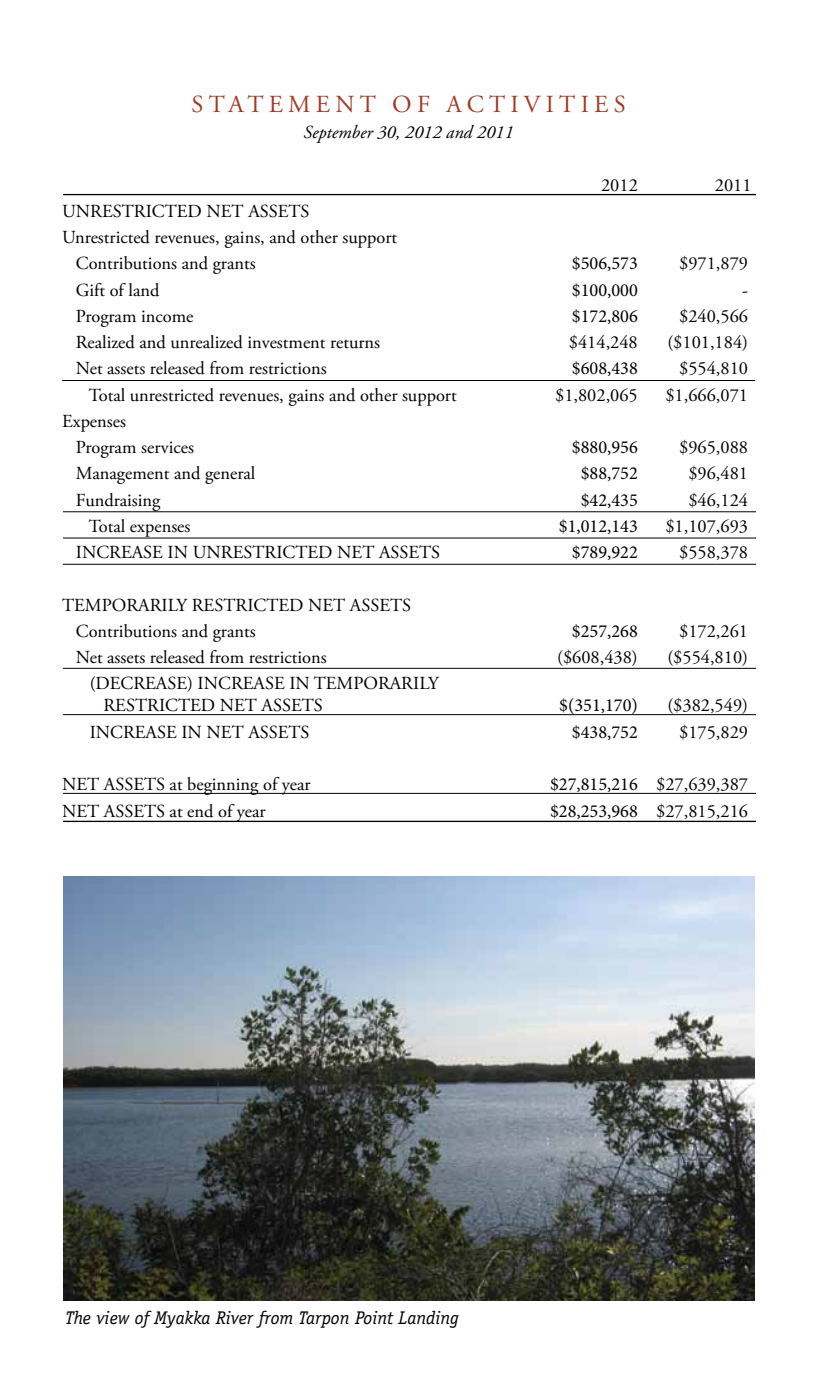
<style>
.page{position:relative;width:819px;height:1386px;background:#fff}
.page>*{position:absolute;margin:0;border:0;box-sizing:border-box;transform-origin:0 0}
.t1{font:24.5px "Adobe Garamond Pro";letter-spacing:.215em;color:#a13926}
.t2{font:18.38px/26.2px "Adobe Garamond Pro";color:#000}
.t3{font:18.38px "Minion Pro";color:#000}
.t4{font:italic 18.38px "Officina Serif";color:#000}
.t5{font:italic 18.38px "Adobe Garamond Pro";color:#000}
.s1{font-family:"Adobe Garamond Pro"}
</style>
<div class="page">
<hr style="left:62px;top:380px;width:693px;height:1px;background:#000">
<hr style="left:63px;top:511px;width:693px;height:1px;background:#000">
<hr style="left:63px;top:538px;width:693px;height:1px;background:#000">
<hr style="left:63px;top:564px;width:693px;height:1px;background:#000">
<hr style="left:63px;top:668px;width:693px;height:1px;background:#000">
<hr style="left:63px;top:714px;width:693px;height:1px;background:#000">
<hr style="left:63px;top:793px;width:693px;height:1px;background:#000">
<hr style="left:63px;top:821px;width:693px;height:1px;background:#000">
<hr style="left:63px;top:194px;width:693px;height:1px;background:#000">
<img style="left:63px;top:877px;width:692px;height:423px">
<h1 class="t1" style="left:192px;top:90px;width:334px">statem ent of ac tivi</h1>
<h1 class="t1" style="left:559px;top:90px;width:68px">ties</h1>
<p class="t5" style="left:304px;top:121px;width:212px">September 30, 2012 and 2011</p>
<p class="t2" style="left:601px;top:172px;width:38px">2012</p>
<p class="t2" style="left:715px;top:172px;width:38px">2011</p>
<p class="t2" style="left:62px;top:199px;width:116px">UNRESTRICTED</p>
<p class="t2" style="left:207px;top:199px;width:14px">NET</p>
<p class="t2" style="left:248px;top:199px;width:19px">ASSETS</p>
<p class="t2" style="left:62px;top:225px;width:337px">Unrestricted revenues, gains, and other support</p>
<p class="t2" style="left:76px;top:251px;width:181px">Contributions and grants</p>
<p class="t3" style="left:572px;top:251px;width:67px">$506,573</p>
<p class="t2" style="left:679px;top:251px;width:70px">$971,879</p>
<p class="t2" style="left:76px;top:277px;width:85px">Gift of land</p>
<p class="t3" style="left:572px;top:277px;width:67px">$100,000</p>
<p class="t2" style="left:742px;top:277px;width:7px">-</p>
<p class="t2" style="left:76px;top:304px;width:119px">Program income</p>
<p class="t3" style="left:572px;top:304px;width:67px">$172,806</p>
<p class="t2" style="left:679px;top:304px;width:70px">$240,566</p>
<p class="t2" style="left:76px;top:330px;width:306px">Realized and unrealized investment returns</p>
<p class="t2" style="left:569px;top:330px;width:70px">$414,248</p>
<p class="t2" style="left:667px;top:330px;width:82px">($101,184)</p>
<p class="t2" style="left:76px;top:356px;width:252px">Net assets released from restrictions</p>
<p class="t3" style="left:572px;top:356px;width:67px">$608,438</p>
<p class="t2" style="left:679px;top:356px;width:70px">$554,810</p>
<p class="t2" style="left:89px;top:382px;width:369px">Total unrestricted revenues, gains and other support</p>
<p class="t2" style="left:555px;top:382px;width:84px">$1,802,065</p>
<p class="t2" style="left:665px;top:382px;width:84px">$1,666,071</p>
<p class="t2" style="left:76px;top:409px;width:120px;text-indent:-14px">Expenses<br>Program services</p>
<p class="t3" style="left:572px;top:435px;width:67px">$880,956</p>
<p class="t2" style="left:679px;top:435px;width:70px">$965,088</p>
<p class="t2" style="left:76px;top:461px;width:181px">Management and general</p>
<p class="t3" style="left:581px;top:461px;width:59px">$88,752</p>
<p class="t2" style="left:688px;top:461px;width:61px">$96,481</p>
<p class="t2" style="left:76px;top:487px;width:86px">Fundraising</p>
<p class="t3" style="left:581px;top:487px;width:59px">$42,435</p>
<p class="t2" style="left:688px;top:487px;width:61px">$46,124</p>
<p class="t2" style="left:89px;top:514px;width:103px">Total expenses</p>
<p class="t3" style="left:559px;top:514px;width:80px">$1,012,143</p>
<p class="t2" style="left:665px;top:514px;width:84px">$1,107,693</p>
<p class="t2" style="left:76px;top:540px;width:233px">INCREASE IN UNRESTRICTED</p>
<p class="t2" style="left:337px;top:540px;width:14px">NET</p>
<p class="t2" style="left:379px;top:540px;width:21px">ASSETS</p>
<p class="t3" style="left:572px;top:540px;width:67px">$789,922</p>
<p class="t2" style="left:679px;top:540px;width:70px">$558,378</p>
<p class="t2" style="left:62px;top:592px;width:218px">TEMPO RARILY RESTRICTED</p>
<p class="t2" style="left:308px;top:592px;width:14px">NET</p>
<p class="t2" style="left:350px;top:592px;width:23px">ASSETS</p>
<p class="t2" style="left:76px;top:619px;width:181px">Contributions and grants</p>
<p class="t3" style="left:572px;top:619px;width:67px">$257,268</p>
<p class="t2" style="left:679px;top:619px;width:70px">$172,261</p>
<p class="t2" style="left:76px;top:645px;width:252px">Net assets released from restrictions</p>
<p class="t2" style="left:557px;top:645px;width:82px">($608,438)</p>
<p class="t2" style="left:667px;top:645px;width:82px">($554,810)</p>
<p class="t2" style="left:103px;top:673px;width:337px;line-height:22.1px;text-indent:-14px">(DECREASE) INCREASE IN TEMPO RARILY<br>RESTRICTED</p>
<p class="t2" style="left:220px;top:693px;width:14px">NET</p>
<p class="t2" style="left:262px;top:693px;width:21px">ASSETS</p>
<p class="t3" style="left:559px;top:693px;width:80px">$(351,170)</p>
<p class="t2" style="left:667px;top:693px;width:82px">($382,549)</p>
<p class="t2" style="left:90px;top:719px;width:131px">INCREASE IN NET</p>
<p class="t2" style="left:248px;top:719px;width:21px">ASSETS</p>
<p class="t3" style="left:572px;top:720px;width:67px">$438,752</p>
<p class="t2" style="left:679px;top:719px;width:70px">$175,829</p>
<p class="t2" style="left:62px;top:772px;width:14px">NET</p>
<p class="t2" style="left:104px;top:772px;width:23px">ASSETS</p>
<p class="t2" style="left:170px;top:772px;width:143px">at beginning of year</p>
<p class="t3" style="left:550px;top:772px;width:200px">$27,815,216 <span class="s1">$27,639,387</span></p>
<p class="t2" style="left:62px;top:798px;width:14px">NET</p>
<p class="t2" style="left:104px;top:798px;width:23px">ASSETS</p>
<p class="t2" style="left:170px;top:798px;width:98px">at end of year</p>
<p class="t3" style="left:550px;top:798px;width:200px">$28,253,968 <span class="s1">$27,815,216</span></p>
<p class="t4" style="left:66px;top:1307px;width:395px">The view of Myakka River from Tarpon Point Landing</p>
</div>
